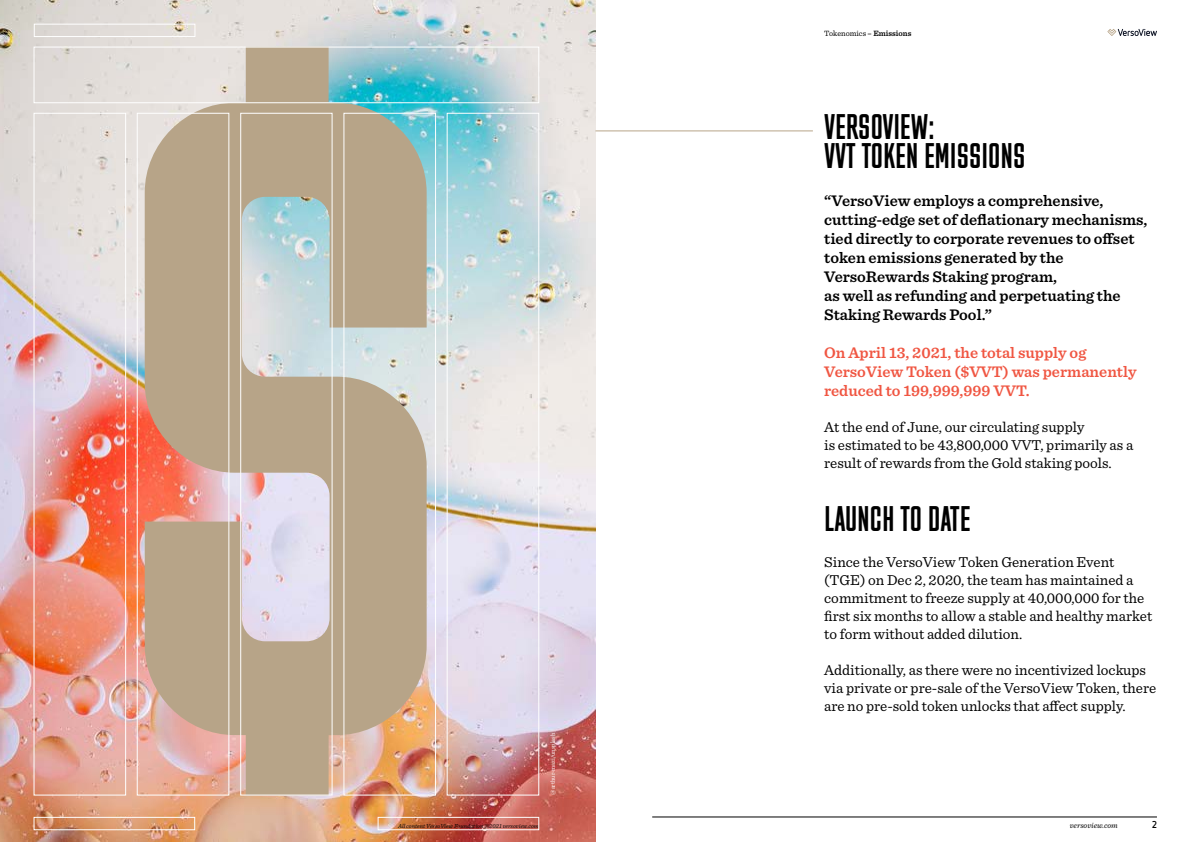
<style>
.page{position:relative;width:1191px;height:842px;background:#fff}
.page>*{position:absolute;margin:0;border:0;box-sizing:border-box;transform-origin:0 0}
.t1{font:1021.5px "M Fred";color:#b7a488}
.t2{font:34px/29px "M Fred";letter-spacing:-.01em;color:#000}
.t3{font:600 16px/19px "Sentinel";color:#000}
.t4{font:600 16px/19px "Sentinel";color:#f05642}
.t5{font:15px/18px "Sentinel";color:#000}
.t6{font:700 10px "Netto OT";color:#000}
.t7{font:8px "Sentinel";color:#000}
.t8{font:italic 8px "Sentinel";color:#000}
.t9{font:italic 6px "Sentinel";color:#000}
.t10{font:6px "Sentinel";color:#fff}
.s1{font-weight:600}
</style>
<div class="page">
<img style="left:0;top:0;width:595px;height:842px">
<svg style="left:1107px;top:29px;width:50px;height:7px"></svg>
<hr style="left:652px;top:817px;width:505px;height:1px;background:#000">
<div style="left:34px;top:24px;width:161px;height:13px;border:1px solid #fff"></div>
<div style="left:34px;top:113px;width:92px;height:682px;border:1px solid #fff"></div>
<div style="left:137px;top:113px;width:92px;height:682px;border:1px solid #fff"></div>
<div style="left:344px;top:113px;width:92px;height:682px;border:1px solid #fff"></div>
<div style="left:34px;top:47px;width:505px;height:56px;border:1px solid #fff"></div>
<div style="left:34px;top:817px;width:161px;height:13px;border:1px solid #fff"></div>
<div style="left:378px;top:817px;width:161px;height:13px;border:1px solid #fff"></div>
<div style="left:240px;top:113px;width:92px;height:682px;border:1px solid #fff"></div>
<div style="left:447px;top:113px;width:92px;height:682px;border:1px solid #fff"></div>
<hr style="left:595px;top:130px;width:218px;height:1px;background:#b7a488">
<h1 class="t1" style="left:94px;top:-122px;width:386px">$</h1>
<p class="t10" style="left:548px;top:795px;width:64px;rotate:-90deg">@arthur-mazi/unsplash</p>
<p class="t7" style="left:824px;top:27px;width:89px">Tokenomics <span class="s1">– Emissions</span></p>
<h2 class="t2" style="left:824px;top:113px;width:203px">VERSOVIEW:<br>VVT TOKEN EMISSIONS</h2>
<p class="t3" style="left:824px;top:190px;width:324px">“VersoView employs a comprehensive, cutting-edge set of deflationary mechanisms, tied directly to corporate revenues to offset token emissions generated by the VersoRewards Staking program,<br>as well as refunding and perpetuating the Staking Rewards Pool.”</p>
<p class="t4" style="left:824px;top:342px;width:314px">On April 13, 2021, the total supply og<br>VersoView Token ($VVT) was permanently reduced to 199,999,999 VVT.</p>
<p class="t5" style="left:824px;top:417px;width:310px">At the end of June, our circulating supply<br>is estimated to be 43,800,000 VVT, primarily as a result of rewards from the Gold staking pools.</p>
<h2 class="t2" style="left:824px;top:505px;width:148px">LAUNCH TO DATE</h2>
<p class="t5" style="left:824px;top:552px;width:329px">Since the VersoView Token Generation Event (TGE) on Dec 2, 2020, the team has maintained a commitment to freeze supply at 40,000,000 for the first six months to allow a stable and healthy market to form without added dilution.</p>
<p class="t5" style="left:824px;top:660px;width:333px">Additionally, as there were no incentivized lockups via private or pre-sale of the VersoView Token, there are no pre-sold token unlocks that affect supply.</p>
<p class="t9" style="left:398px;top:821px;width:142px">All content VersoView Foundation ©2021 versoview.com</p>
<p class="t8" style="left:1069px;top:819px;width:49px">versoview.com</p>
<p class="t6" style="left:1152px;top:818px;width:6px">2</p>
</div>
